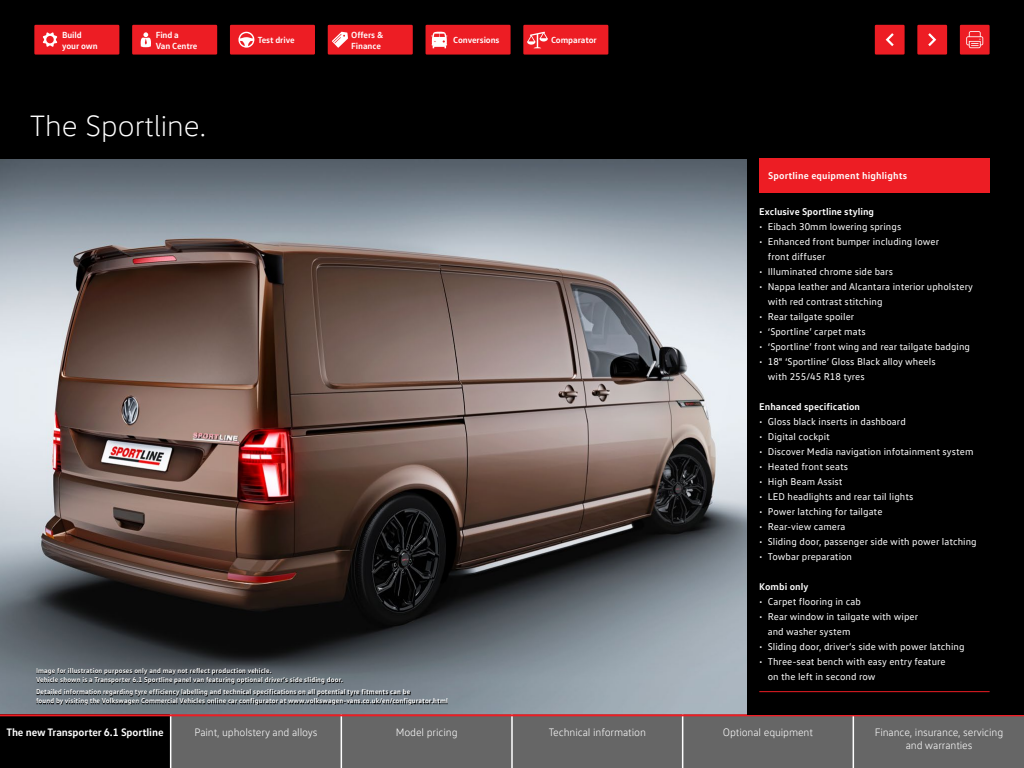
<style>
.page{position:relative;width:1024px;height:768px;background:#fff}
.page>*{position:absolute;margin:0;border:0;box-sizing:border-box;transform-origin:0 0}
.t1{font:300 30px "VW Head";color:#fff}
.t2{font:300 11px/13.2px "VW Text";letter-spacing:-.01em;color:#fff;text-align:center}
.t3{font:700 11px "VW Text";letter-spacing:-.01em;color:#fff}
.t4{font:10px/15px "VW Text";letter-spacing:.005em;color:#fff}
.t5{font:700 10px "VW Text";letter-spacing:.005em;color:#fff}
.t6{font:700 9px/10.8px "VW Text";letter-spacing:-.01em;color:#fff}
.t7{font:700 7px/9px "VW Text";letter-spacing:.015em;color:#fff}
</style>
<div class="page">
<img style="left:0;top:159px;width:748px;height:555px">
<div style="left:0;top:714px;width:171px;height:54px;background:#000"></div>
<div style="left:171px;top:716px;width:853px;height:52px;background:#666"></div>
<hr style="left:511px;top:714px;width:2px;height:54px;background:#fff">
<hr style="left:682px;top:714px;width:1px;height:54px;background:#fff">
<hr style="left:170px;top:714px;width:1px;height:54px;background:#fff">
<hr style="left:341px;top:714px;width:1px;height:54px;background:#fff">
<hr style="left:853px;top:714px;width:1px;height:54px;background:#fff">
<div style="left:0;top:0;width:1024px;height:159px;background:#000"></div>
<hr style="left:0;top:714px;width:1024px;height:2px;background:#ed1d24">
<div style="left:748px;top:0;width:276px;height:714px;background:#000"></div>
<div style="left:960px;top:25px;width:30px;height:30px;background:#ed1d24;border:2px solid #ed1d24"></div>
<svg style="left:966px;top:31px;width:17px;height:17px"></svg>
<div style="left:35px;top:26px;width:83px;height:27px;background:#ed1d24"></div>
<div style="left:34px;top:25px;width:85px;height:30px;border:2px solid #ed1d24"></div>
<svg style="left:43px;top:32px;width:15px;height:15px"></svg>
<div style="left:917px;top:25px;width:30px;height:30px;background:#ed1d24;border:2px solid #ed1d24"></div>
<svg style="left:928px;top:33px;width:9px;height:13px"></svg>
<div style="left:875px;top:25px;width:30px;height:30px;background:#ed1d24;border:2px solid #ed1d24"></div>
<svg style="left:885px;top:33px;width:9px;height:13px"></svg>
<div style="left:133px;top:26px;width:83px;height:27px;background:#ed1d24"></div>
<div style="left:132px;top:25px;width:85px;height:30px;border:2px solid #ed1d24"></div>
<svg style="left:141px;top:32px;width:10px;height:15px"></svg>
<div style="left:231px;top:26px;width:83px;height:27px;background:#ed1d24"></div>
<div style="left:230px;top:25px;width:85px;height:30px;border:2px solid #ed1d24"></div>
<svg style="left:238px;top:32px;width:16px;height:16px"></svg>
<div style="left:329px;top:26px;width:83px;height:27px;background:#ed1d24"></div>
<div style="left:328px;top:25px;width:85px;height:30px;border:2px solid #ed1d24"></div>
<svg style="left:332px;top:32px;width:16px;height:16px"></svg>
<div style="left:524px;top:26px;width:83px;height:27px;background:#ed1d24"></div>
<div style="left:523px;top:25px;width:85px;height:30px;border:2px solid #ed1d24"></div>
<svg style="left:527px;top:32px;width:21px;height:16px"></svg>
<div style="left:427px;top:26px;width:82px;height:27px;background:#ed1d24"></div>
<div style="left:426px;top:25px;width:85px;height:30px;border:2px solid #ed1d24"></div>
<svg style="left:431px;top:32px;width:16px;height:16px"></svg>
<div style="left:760px;top:159px;width:230px;height:34px;background:#ed1d24"></div>
<hr style="left:759px;top:691px;width:231px;height:1px;background:#ed1d24">
<svg style="left:37px;top:669px;width:411px;height:36px;background:#5a6268"></svg>
<p class="t6" style="left:62px;top:29px;width:37px">Build your own</p>
<p class="t6" style="left:156px;top:29px;width:43px">Find a<br>Van Centre</p>
<p class="t6" style="left:258px;top:34px;width:39px">Test drive</p>
<p class="t6" style="left:351px;top:29px;width:34px">Offers &amp;<br>Finance</p>
<p class="t6" style="left:453px;top:34px;width:48px">Conversions</p>
<p class="t6" style="left:551px;top:34px;width:47px">Comparator</p>
<h1 class="t1" style="left:30px;top:108px;width:178px">The Sportline.</h1>
<p class="t7" style="left:36px;top:666px;width:308px">Image for illustration purposes only and may not reflect production vehicle.<br>Vehicle shown is a Transporter 6.1 Sportline panel van featuring optional driver’s side sliding door.</p>
<p class="t7" style="left:36px;top:687px;width:413px">Detailed information regarding tyre efficiency labelling and technical specifications on all potential tyre fitments can be<br>found by visiting the Volkswagen Commercial Vehicles online car configurator at www.volkswagen-vans.co.uk/en/configurator.html</p>
<p class="t5" style="left:768px;top:169px;width:141px">Sportline equipment highlights</p>
<p class="t5" style="left:759px;top:205px;width:116px">Exclusive Sportline styling</p>
<p class="t4" style="left:759px;top:219px;width:143px">• Eibach 30mm lowering springs</p>
<p class="t4" style="left:768px;top:234px;width:173px;text-indent:-8px">• Enhanced front bumper including lower front diffuser</p>
<p class="t4" style="left:759px;top:264px;width:135px">• Illuminated chrome side bars</p>
<p class="t4" style="left:768px;top:279px;width:207px;text-indent:-8px">• Nappa leather and Alcantara interior upholstery with red contrast stitching</p>
<p class="t4" style="left:759px;top:309px;width:97px">• Rear tailgate spoiler</p>
<p class="t4" style="left:759px;top:324px;width:108px">• ‘Sportline’ carpet mats</p>
<p class="t4" style="left:759px;top:339px;width:212px">• ‘Sportline’ front wing and rear tailgate badging</p>
<p class="t4" style="left:768px;top:354px;width:169px;text-indent:-8px">• 18" ‘Sportline’ Gloss Black alloy wheels with 255/45 R18 tyres</p>
<p class="t5" style="left:759px;top:400px;width:102px">Enhanced specification</p>
<p class="t4" style="left:759px;top:414px;width:148px">• Gloss black inserts in dashboard</p>
<p class="t4" style="left:759px;top:429px;width:72px">• Digital cockpit</p>
<p class="t4" style="left:759px;top:444px;width:216px">• Discover Media navigation infotainment system</p>
<p class="t4" style="left:759px;top:459px;width:90px">• Heated front seats</p>
<p class="t4" style="left:759px;top:474px;width:85px">• High Beam Assist</p>
<p class="t4" style="left:759px;top:489px;width:156px">• LED headlights and rear tail lights</p>
<p class="t4" style="left:759px;top:504px;width:125px">• Power latching for tailgate</p>
<p class="t4" style="left:759px;top:519px;width:88px">• Rear-view camera</p>
<p class="t4" style="left:759px;top:534px;width:219px">• Sliding door, passenger side with power latching</p>
<p class="t4" style="left:759px;top:549px;width:94px">• Towbar preparation</p>
<p class="t5" style="left:759px;top:580px;width:51px">Kombi only</p>
<p class="t4" style="left:759px;top:594px;width:103px">• Carpet flooring in cab</p>
<p class="t4" style="left:768px;top:609px;width:152px;text-indent:-8px">• Rear window in tailgate with wiper and washer system</p>
<p class="t4" style="left:759px;top:639px;width:207px">• Sliding door, driver’s side with power latching</p>
<p class="t4" style="left:768px;top:654px;width:179px;text-indent:-8px">• Three-seat bench with easy entry feature on the left in second row</p>
<p class="t3" style="left:6px;top:725px;width:159px">The new Transporter 6.1 Sportline</p>
<p class="t2" style="left:194px;top:725px;width:125px">Paint, upholstery and alloys</p>
<p class="t2" style="left:396px;top:725px;width:63px">Model pricing</p>
<p class="t2" style="left:549px;top:725px;width:99px">Technical information</p>
<p class="t2" style="left:723px;top:725px;width:92px">Optional equipment</p>
<p class="t2" style="left:875px;top:725px;width:130px">Finance, insurance, servicing and warranties</p>
</div>
